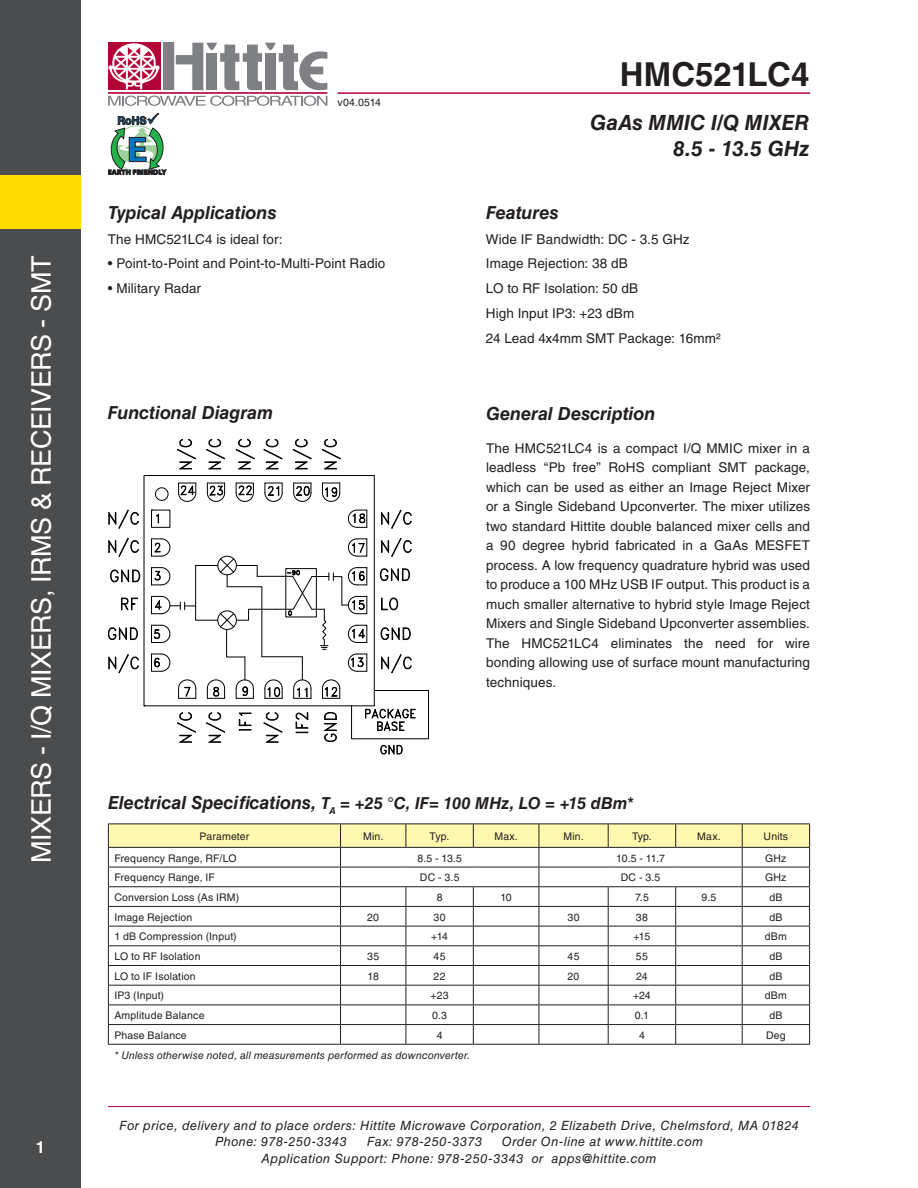
<style>
.page{position:relative;width:918px;height:1188px;background:#fff}
.page>*{position:absolute;margin:0;border:0;box-sizing:border-box;transform-origin:0 0}
.t1{font:700 33px "Helvetica LT Std";letter-spacing:-.005em;color:#231f20}
.t2{font:27px "Helvetica LT Std";letter-spacing:-.015em;color:#fff}
.t3{font:italic 700 21px/25.2px "Helvetica LT Std";letter-spacing:.005em;color:#231f20;text-align:right}
.t4{font:italic 700 18px "Helvetica LT Std";letter-spacing:-.005em;color:#231f20}
.t5{font:italic 700 16.5px "Helvetica LT Std";letter-spacing:.005em;color:#231f20}
.t6{font:700 16.5px "Helvetica LT Std";color:#fff}
.t7{font:13.5px/19.5px "Helvetica LT Std";letter-spacing:.01em;color:#231f20;text-align:justify}
.t8{font:italic 12.75px/16.5px "Helvetica LT Std";letter-spacing:.035em;color:#231f20}
.t9{font:10.5px "Helvetica LT Std";letter-spacing:.015em;color:#231f20}
.t10{font:italic 10.5px "Helvetica LT Std";letter-spacing:.015em;color:#231f20}
.s1{font-size:18px}
</style>
<div class="page">
<hr style="left:108px;top:1106px;width:702px;height:1px;background:#b30437">
<hr style="left:338px;top:92px;width:472px;height:2px;background:#b30437">
<div style="left:163px;top:43px;width:11px;height:47px;background:#7e8083"></div>
<div style="left:108px;top:43px;width:52px;height:47px;background:#b30437"></div>
<hr style="left:108px;top:92px;width:219px;height:2px;background:#b30437">
<svg style="left:176px;top:43px;width:151px;height:47px"></svg>
<svg style="left:108px;top:96px;width:219px;height:10px"></svg>
<svg style="left:108px;top:43px;width:52px;height:46px"></svg>
<svg style="left:108px;top:113px;width:58px;height:62px"></svg>
<div style="left:0;top:0;width:81px;height:1188px;background:#4b4c4d"></div>
<div style="left:0;top:175px;width:81px;height:54px;background:#ffdc01"></div>
<svg style="left:108px;top:824px;width:702px;height:220px"></svg>
<hr style="left:108px;top:1044px;width:233px;height:1px;background:#231f20">
<hr style="left:341px;top:1044px;width:65px;height:1px;background:#231f20">
<hr style="left:406px;top:1044px;width:67px;height:1px;background:#231f20">
<hr style="left:473px;top:1044px;width:66px;height:1px;background:#231f20">
<hr style="left:539px;top:1044px;width:69px;height:1px;background:#231f20">
<hr style="left:608px;top:1044px;width:68px;height:1px;background:#231f20">
<hr style="left:676px;top:1044px;width:66px;height:1px;background:#231f20">
<hr style="left:742px;top:1044px;width:68px;height:1px;background:#231f20">
<svg style="left:108px;top:509px;width:31px;height:20px"></svg>
<svg style="left:108px;top:627px;width:30px;height:14px"></svg>
<svg style="left:108px;top:654px;width:31px;height:20px"></svg>
<svg style="left:108px;top:538px;width:31px;height:19px"></svg>
<svg style="left:121px;top:597px;width:17px;height:13px"></svg>
<svg style="left:110px;top:569px;width:30px;height:14px"></svg>
<svg style="left:381px;top:509px;width:31px;height:20px"></svg>
<svg style="left:177px;top:439px;width:19px;height:31px"></svg>
<svg style="left:206px;top:439px;width:19px;height:31px"></svg>
<svg style="left:235px;top:439px;width:20px;height:31px"></svg>
<svg style="left:263px;top:439px;width:20px;height:31px"></svg>
<svg style="left:292px;top:439px;width:20px;height:31px"></svg>
<svg style="left:321px;top:439px;width:20px;height:31px"></svg>
<svg style="left:155px;top:487px;width:14px;height:14px"></svg>
<div style="left:151px;top:510px;width:19px;height:18px;border:1px solid #000"></div>
<svg style="left:152px;top:510px;width:7px;height:14px"></svg>
<svg style="left:178px;top:482px;width:19px;height:20px"></svg>
<svg style="left:264px;top:483px;width:19px;height:19px"></svg>
<svg style="left:207px;top:483px;width:18px;height:19px"></svg>
<svg style="left:235px;top:483px;width:19px;height:19px"></svg>
<svg style="left:293px;top:483px;width:19px;height:19px"></svg>
<svg style="left:322px;top:483px;width:19px;height:19px"></svg>
<svg style="left:151px;top:538px;width:278px;height:216px"></svg>
<svg style="left:348px;top:509px;width:20px;height:19px"></svg>
<h2 class="t2" style="left:26px;top:863px;width:609px;rotate:-90deg">MIXERS - I/Q MIXERS, IRMS &amp; RECEIVERS - SMT</h2>
<p class="t6" style="left:36px;top:1138px;width:11px">1</p>
<p class="t9" style="left:338px;top:96px;width:45px">v04.0514</p>
<h3 class="t4" style="left:108px;top:201px;width:170px">Typical Applications</h3>
<h3 class="t4" style="left:486px;top:201px;width:74px">Features</h3>
<h1 class="t1" style="left:620px;top:54px;width:191px">HMC521LC4</h1>
<h3 class="t3" style="left:590px;top:110px;width:221px">GaAs MMIC I/Q MIXER<br>8.5 - 13.5 GHz</h3>
<p class="t7" style="left:108px;top:229px;width:176px">The HMC521LC4 is ideal for:</p>
<p class="t7" style="left:108px;top:254px;width:279px">• Point-to-Point and Point-to-Multi-Point Radio</p>
<p class="t7" style="left:108px;top:279px;width:95px">• Military Radar</p>
<h3 class="t4" style="left:108px;top:402px;width:167px">Functional Diagram</h3>
<p class="t7" style="left:486px;top:226px;width:236px;line-height:24.8px;text-align:left">Wide IF Bandwidth: DC - 3.5 GHz<br>Image Rejection: 38 dB<br>LO to RF Isolation: 50 dB<br>High Input IP3: +23 dBm<br>24 Lead 4x4mm SMT Package: 16mm²</p>
<h3 class="t4" style="left:486px;top:403px;width:171px">General Description</h3>
<p class="t7" style="left:486px;top:438px;width:326px">The HMC521LC4 is a compact I/Q MMIC mixer in a leadless “Pb free” RoHS compliant SMT package, which can be used as either an Image Reject Mixer or a Single Sideband Upconverter. The mixer utilizes two standard Hittite double balanced mixer cells and a 90 degree hybrid fabricated in a GaAs MESFET process. A low frequency quadrature hybrid was used to produce a 100 MHz USB IF output. This product is a much smaller alternative to hybrid style Image Reject Mixers and Single Sideband Upconverter assemblies.<br>The HMC521LC4 eliminates the need for wire bonding allowing use of surface mount manufacturing techniques.</p>
<p class="t5" style="left:108px;top:793px;width:527px"><span class="s1">Electrical Specifications,</span> T<sub>A</sub> = +25 °C, IF= 100 MHz, LO = +15 dBm*</p>
<p class="t9" style="left:199px;top:830px;width:51px">Parameter</p>
<p class="t9" style="left:363px;top:830px;width:22px">Min.</p>
<p class="t9" style="left:430px;top:830px;width:21px">Typ.</p>
<p class="t9" style="left:494px;top:830px;width:25px">Max.</p>
<p class="t9" style="left:563px;top:830px;width:22px">Min.</p>
<p class="t9" style="left:632px;top:830px;width:21px">Typ.</p>
<p class="t9" style="left:697px;top:830px;width:25px">Max.</p>
<p class="t9" style="left:764px;top:830px;width:26px">Units</p>
<p class="t9" style="left:114px;top:852px;width:124px">Frequency Range, RF/LO</p>
<p class="t9" style="left:417px;top:852px;width:46px">8.5 - 13.5</p>
<p class="t9" style="left:616px;top:852px;width:50px">10.5 - 11.7</p>
<p class="t9" style="left:765px;top:852px;width:23px">GHz</p>
<p class="t9" style="left:114px;top:872px;width:102px">Frequency Range, IF</p>
<p class="t9" style="left:420px;top:872px;width:41px">DC - 3.5</p>
<p class="t9" style="left:621px;top:872px;width:41px">DC - 3.5</p>
<p class="t9" style="left:765px;top:872px;width:23px">GHz</p>
<p class="t9" style="left:114px;top:891px;width:126px">Conversion Loss (As IRM)</p>
<p class="t9" style="left:437px;top:891px;width:7px">8</p>
<p class="t9" style="left:500px;top:891px;width:13px">10</p>
<p class="t9" style="left:635px;top:891px;width:15px">7.5</p>
<p class="t9" style="left:702px;top:891px;width:16px">9.5</p>
<p class="t9" style="left:769px;top:891px;width:15px">dB</p>
<p class="t9" style="left:114px;top:911px;width:80px">Image Rejection</p>
<p class="t9" style="left:367px;top:911px;width:13px">20</p>
<p class="t9" style="left:434px;top:911px;width:13px">30</p>
<p class="t9" style="left:568px;top:911px;width:13px">30</p>
<p class="t9" style="left:636px;top:911px;width:13px">38</p>
<p class="t9" style="left:769px;top:911px;width:15px">dB</p>
<p class="t9" style="left:114px;top:931px;width:124px">1 dB Compression (Input)</p>
<p class="t9" style="left:431px;top:931px;width:18px">+14</p>
<p class="t9" style="left:634px;top:931px;width:18px">+15</p>
<p class="t9" style="left:765px;top:931px;width:24px">dBm</p>
<p class="t9" style="left:114px;top:950px;width:88px">LO to RF Isolation</p>
<p class="t9" style="left:367px;top:950px;width:13px">35</p>
<p class="t9" style="left:434px;top:950px;width:13px">45</p>
<p class="t9" style="left:568px;top:950px;width:13px">45</p>
<p class="t9" style="left:636px;top:950px;width:13px">55</p>
<p class="t9" style="left:769px;top:950px;width:15px">dB</p>
<p class="t9" style="left:114px;top:970px;width:83px">LO to IF Isolation</p>
<p class="t9" style="left:368px;top:970px;width:13px">18</p>
<p class="t9" style="left:434px;top:970px;width:13px">22</p>
<p class="t9" style="left:568px;top:970px;width:13px">20</p>
<p class="t9" style="left:636px;top:970px;width:13px">24</p>
<p class="t9" style="left:769px;top:970px;width:15px">dB</p>
<p class="t9" style="left:114px;top:990px;width:51px">IP3 (Input)</p>
<p class="t9" style="left:431px;top:990px;width:19px">+23</p>
<p class="t9" style="left:633px;top:990px;width:19px">+24</p>
<p class="t9" style="left:765px;top:990px;width:24px">dBm</p>
<p class="t9" style="left:114px;top:1009px;width:92px">Amplitude Balance</p>
<p class="t9" style="left:432px;top:1009px;width:16px">0.3</p>
<p class="t9" style="left:635px;top:1009px;width:15px">0.1</p>
<p class="t9" style="left:769px;top:1009px;width:15px">dB</p>
<p class="t9" style="left:114px;top:1029px;width:74px">Phase Balance</p>
<p class="t9" style="left:437px;top:1029px;width:7px">4</p>
<p class="t9" style="left:639px;top:1029px;width:7px">4</p>
<p class="t9" style="left:766px;top:1029px;width:21px">Deg</p>
<p class="t10" style="left:114px;top:1049px;width:357px">* Unless otherwise noted, all measurements performed as downconverter.</p>
<p class="t8" style="left:215px;top:1117px;width:585px;text-indent:-96px">For price, delivery and to place orders: Hittite Microwave Corporation, 2 Elizabeth Drive, Chelmsford, MA 01824<br>Phone: 978-250-3343</p>
<p class="t8" style="left:262px;top:1133px;width:443px;text-indent:240px">Order On-line at www.hittite.com<br>Application Support: Phone: 978-250-3343 or apps@hittite.com</p>
<p class="t8" style="left:367px;top:1133px;width:117px">Fax: 978-250-3373</p>
</div>
